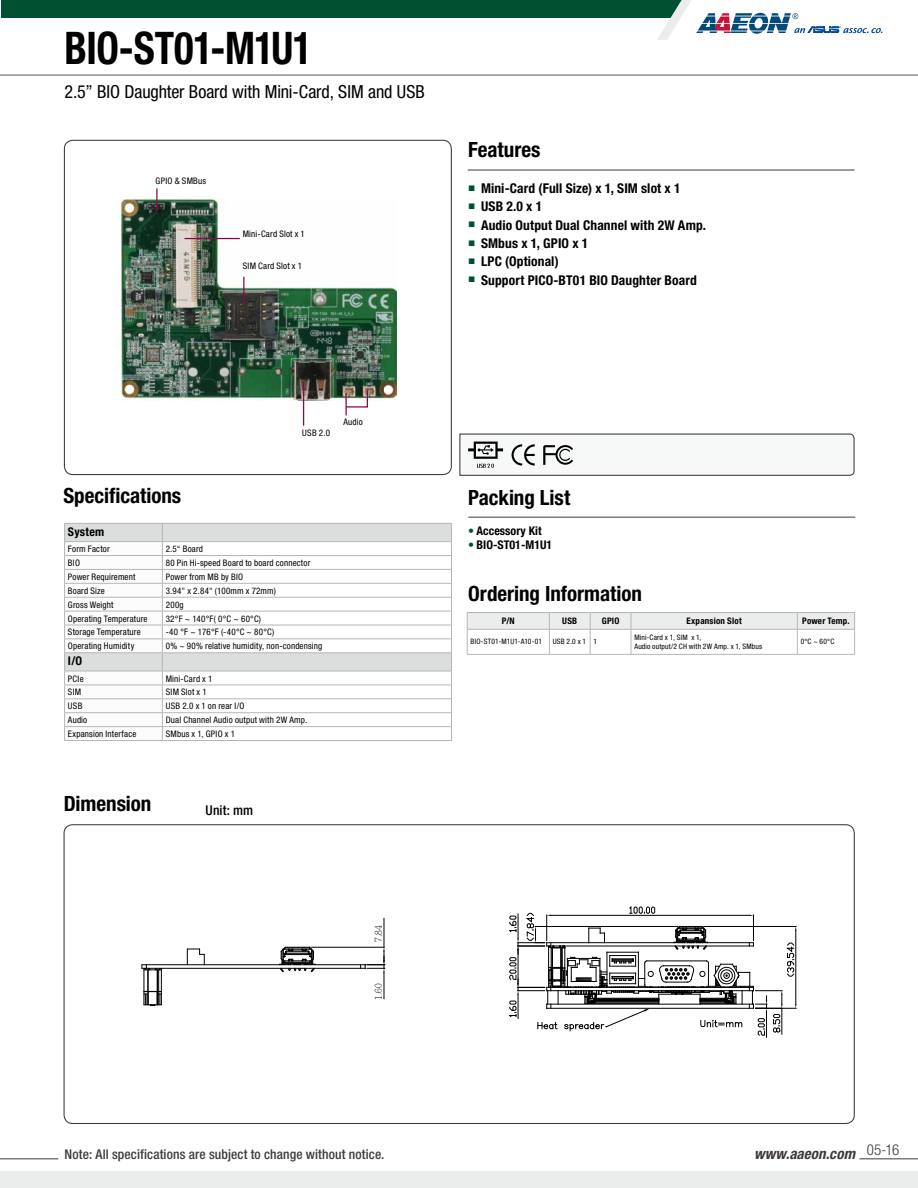
<style>
.page{position:relative;width:918px;height:1188px;background:#fff}
.page>*{position:absolute;margin:0;border:0;box-sizing:border-box;transform-origin:0 0}
.t1{font:700 condensed 45px "Helvetica Neue";letter-spacing:-.01em;color:#000;scale:.9 1}
.t2{font:700 condensed 21px "Helvetica Neue";color:#000}
.t3{font:condensed 18px "Helvetica Neue";letter-spacing:-.005em;color:#000}
.t4{font:italic 700 condensed 15px "Helvetica Neue";letter-spacing:.005em;color:#3e3a39}
.t5{font:700 condensed 13.5px "Helvetica Neue";letter-spacing:.01em;color:#000}
.t6{font:500 condensed 13.5px "Helvetica Neue";letter-spacing:.01em;color:#3e3a39}
.t7{font:500 condensed 13.5px "Helvetica Neue";letter-spacing:.01em;color:#000}
.t8{font:700 condensed 12px "Helvetica Neue";color:#000}
.t9{font:300 9.45px "Adobe Ming Std";color:#000}
.t10{font:condensed 9px "Helvetica Neue";letter-spacing:.02em;color:#000}
.t11{font:700 condensed 9px "Helvetica Neue";letter-spacing:.02em;color:#000}
.t12{font:condensed 7.5px/9px "Helvetica Neue";letter-spacing:.02em;color:#000}
.s1{color:#005032}
</style>
<div class="page">
<div style="left:64px;top:140px;width:388px;height:335px;border:1px solid #3e3a39;border-radius:9px"></div>
<img style="left:122px;top:200px;width:275px;height:201px">
<hr style="left:468px;top:170px;width:387px;height:1px;background:#3e3a39">
<div style="left:163px;top:524px;width:288px;height:17px;background:#dcdddd"></div>
<svg style="left:163px;top:582px;width:288px;height:132px"></svg>
<hr style="left:162px;top:555px;width:290px;height:1px;background:#b5b6b6">
<hr style="left:162px;top:569px;width:290px;height:1px;background:#b5b6b6">
<hr style="left:162px;top:583px;width:290px;height:1px;background:#b5b6b6">
<hr style="left:162px;top:597px;width:290px;height:1px;background:#b5b6b6">
<hr style="left:162px;top:611px;width:290px;height:1px;background:#b5b6b6">
<hr style="left:162px;top:625px;width:290px;height:1px;background:#b5b6b6">
<hr style="left:162px;top:639px;width:290px;height:1px;background:#b5b6b6">
<hr style="left:162px;top:685px;width:290px;height:1px;background:#b5b6b6">
<hr style="left:162px;top:698px;width:290px;height:1px;background:#b5b6b6">
<hr style="left:162px;top:712px;width:290px;height:1px;background:#b5b6b6">
<hr style="left:162px;top:726px;width:290px;height:1px;background:#b5b6b6">
<hr style="left:162px;top:740px;width:290px;height:1px;background:#b5b6b6">
<hr style="left:162px;top:523px;width:290px;height:1px;background:#b5b6b6">
<hr style="left:162px;top:541px;width:290px;height:1px;background:#b5b6b6">
<svg style="left:451px;top:524px;width:1px;height:216px"></svg>
<hr style="left:162px;top:671px;width:290px;height:1px;background:#b5b6b6">
<hr style="left:162px;top:652px;width:290px;height:1px;background:#b5b6b6">
<hr style="left:64px;top:523px;width:98px;height:1px;background:#b5b6b6">
<svg style="left:64px;top:524px;width:99px;height:217px"></svg>
<hr style="left:468px;top:517px;width:387px;height:1px;background:#3e3a39">
<hr style="left:549px;top:654px;width:41px;height:1px;background:#b5b6b6">
<hr style="left:590px;top:654px;width:41px;height:1px;background:#b5b6b6">
<hr style="left:631px;top:654px;width:166px;height:1px;background:#b5b6b6">
<hr style="left:797px;top:654px;width:58px;height:1px;background:#b5b6b6">
<hr style="left:549px;top:612px;width:41px;height:1px;background:#b5b6b6">
<hr style="left:590px;top:612px;width:41px;height:1px;background:#b5b6b6">
<hr style="left:631px;top:612px;width:166px;height:1px;background:#b5b6b6">
<hr style="left:797px;top:612px;width:58px;height:1px;background:#b5b6b6">
<hr style="left:467px;top:612px;width:82px;height:1px;background:#b5b6b6">
<svg style="left:467px;top:613px;width:388px;height:41px"></svg>
<hr style="left:467px;top:654px;width:82px;height:1px;background:#b5b6b6">
<hr style="left:156px;top:188px;width:2px;height:23px;background:#860b4a">
<hr style="left:185px;top:238px;width:55px;height:1px;background:#860b4a">
<svg style="left:243px;top:277px;width:1px;height:27px"></svg>
<hr style="left:303px;top:382px;width:1px;height:44px;background:#860b4a">
<hr style="left:345px;top:393px;width:2px;height:22px;background:#860b4a">
<svg style="left:345px;top:389px;width:24px;height:19px"></svg>
<hr style="left:311px;top:947px;width:73px;height:1px;background:#000">
<hr style="left:142px;top:968px;width:223px;height:1px;background:#000">
<hr style="left:142px;top:964px;width:223px;height:1px;background:#000">
<svg style="left:187px;top:949px;width:18px;height:16px"></svg>
<svg style="left:360px;top:918px;width:25px;height:81px"></svg>
<svg style="left:141px;top:965px;width:21px;height:41px"></svg>
<svg style="left:279px;top:946px;width:37px;height:27px"></svg>
<svg style="left:508px;top:906px;width:288px;height:131px"></svg>
<hr style="left:0;top:75px;width:918px;height:1px;background:#595757">
<hr style="left:859px;top:1158px;width:59px;height:1px;background:#3e3a39">
<div style="left:0;top:1172px;width:918px;height:16px;background:#ebecec"></div>
<div style="left:0;top:0;width:918px;height:17px;background:#005032"></div>
<hr style="left:0;top:0;width:1px;height:40px;background:#fff">
<svg style="left:657px;top:0;width:261px;height:40px"></svg>
<hr style="left:0;top:1158px;width:58px;height:1px;background:#3e3a39">
<svg style="left:459px;top:433px;width:396px;height:43px"></svg>
<h1 class="t1" style="left:65px;top:20px;width:277px">BIO-ST01-M1U1</h1>
<h3 class="t3" style="left:65px;top:81px;width:362px">2.5” BIO Daughter Board with Mini-Card, SIM and USB</h3>
<p class="t10" style="left:156px;top:176px;width:52px">GPIO &amp; SMBus</p>
<p class="t10" style="left:243px;top:229px;width:64px">Mini-Card Slot x 1</p>
<p class="t10" style="left:243px;top:261px;width:61px">SIM Card Slot x 1</p>
<h2 class="t2" style="left:468px;top:136px;width:74px">Features</h2>
<h3 class="t5" style="left:468px;top:180px;width:214px"><sup>■</sup> Mini-Card (Full Size) x 1, SIM slot x 1</h3>
<h3 class="t5" style="left:468px;top:198px;width:75px"><sup>■</sup> USB 2.0 x 1</h3>
<h3 class="t5" style="left:468px;top:217px;width:239px"><sup>■</sup> Audio Output Dual Channel with 2W Amp.</h3>
<h3 class="t5" style="left:468px;top:235px;width:122px"><sup>■</sup> SMbus x 1, GPIO x 1</h3>
<h3 class="t5" style="left:468px;top:253px;width:92px"><sup>■</sup> LPC (Optional)</h3>
<h3 class="t5" style="left:468px;top:272px;width:230px"><sup>■</sup> Support PICO-BT01 BIO Daughter Board</h3>
<p class="t10" style="left:302px;top:427px;width:29px">USB 2.0</p>
<p class="t10" style="left:344px;top:417px;width:21px">Audio</p>
<h2 class="t2" style="left:63px;top:482px;width:119px">Specifications</h2>
<h3 class="t8" style="left:68px;top:525px;width:38px">System</h3>
<p class="t10" style="left:68px;top:544px;width:43px">Form Factor</p>
<p class="t10" style="left:166px;top:544px;width:39px">2.5“ Board</p>
<p class="t10" style="left:68px;top:558px;width:14px">BIO</p>
<p class="t10" style="left:166px;top:558px;width:146px">80 Pin Hi-speed Board to board connector</p>
<p class="t10" style="left:68px;top:572px;width:69px">Power Requirement</p>
<p class="t10" style="left:166px;top:572px;width:79px">Power from MB by BIO</p>
<p class="t10" style="left:68px;top:585px;width:38px">Board Size</p>
<p class="t10" style="left:166px;top:585px;width:112px">3.94" x 2.84" (100mm x 72mm)</p>
<p class="t10" style="left:68px;top:599px;width:47px">Gross Weight</p>
<p class="t10" style="left:166px;top:599px;width:20px">200g</p>
<p class="t10" style="left:68px;top:613px;width:81px">Operating Temperature</p>
<p class="t10" style="left:166px;top:613px;width:97px">32°F ~ 140°F( 0°C ~ 60°C)</p>
<p class="t10" style="left:68px;top:627px;width:74px">Storage Temperature</p>
<p class="t10" style="left:166px;top:627px;width:110px">-40 °F ~ 176°F (-40°C ~ 80°C)</p>
<p class="t10" style="left:68px;top:641px;width:68px">Operating Humidity</p>
<p class="t10" style="left:166px;top:641px;width:158px">0% ~ 90% relative humidity, non-condensing</p>
<h3 class="t8" style="left:68px;top:654px;width:16px">I/O</h3>
<p class="t10" style="left:68px;top:673px;width:17px">PCIe</p>
<p class="t10" style="left:166px;top:673px;width:48px">Mini-Card x 1</p>
<p class="t10" style="left:68px;top:687px;width:15px">SIM</p>
<p class="t10" style="left:166px;top:687px;width:42px">SIM Slot x 1</p>
<p class="t10" style="left:68px;top:701px;width:16px">USB</p>
<p class="t10" style="left:166px;top:701px;width:80px">USB 2.0 x 1 on rear I/O</p>
<p class="t10" style="left:68px;top:715px;width:21px">Audio</p>
<p class="t10" style="left:166px;top:715px;width:143px">Dual Channel Audio output with 2W Amp.</p>
<p class="t10" style="left:68px;top:729px;width:70px">Expansion Interface</p>
<p class="t10" style="left:166px;top:729px;width:71px">SMbus x 1, GPIO x 1</p>
<h2 class="t2" style="left:64px;top:791px;width:89px">Dimension</h2>
<h3 class="t7" style="left:206px;top:803px;width:49px">Unit: mm</h3>
<p class="t9" style="left:373px;top:942px;width:18px;rotate:-90deg">7.84</p>
<p class="t9" style="left:373px;top:1000px;width:18px;rotate:-90deg">1.60</p>
<h2 class="t2" style="left:468px;top:485px;width:104px">Packing List</h2>
<h3 class="t8" style="left:468px;top:523px;width:75px"><span class="s1">•</span> Accessory Kit</h3>
<h3 class="t8" style="left:468px;top:537px;width:86px"><span class="s1">•</span> BIO-ST01-M1U1</h3>
<h2 class="t2" style="left:468px;top:580px;width:175px">Ordering Information</h2>
<p class="t11" style="left:502px;top:615px;width:15px">P/N</p>
<p class="t11" style="left:562px;top:615px;width:16px">USB</p>
<p class="t11" style="left:602px;top:615px;width:19px">GPIO</p>
<p class="t11" style="left:687px;top:615px;width:57px">Expansion Slot</p>
<p class="t11" style="left:802px;top:615px;width:49px">Power Temp.</p>
<p class="t12" style="left:471px;top:637px;width:73px">BIO-ST01-M1U1-A10-01</p>
<p class="t12" style="left:553px;top:637px;width:46px">USB 2.0 x 1 1</p>
<p class="t12" style="left:634px;top:633px;width:129px">Mini-Card x 1, SIM x 1,<br>Audio output/2 CH with 2W Amp. x 1, SMbus</p>
<p class="t12" style="left:801px;top:637px;width:35px">0°C ~ 60°C</p>
<h3 class="t6" style="left:65px;top:1147px;width:321px">Note: All specifications are subject to change without notice.</h3>
<h3 class="t4" style="left:754px;top:1145px;width:146px">www.aaeon.com <sup>05-16</sup></h3>
</div>
